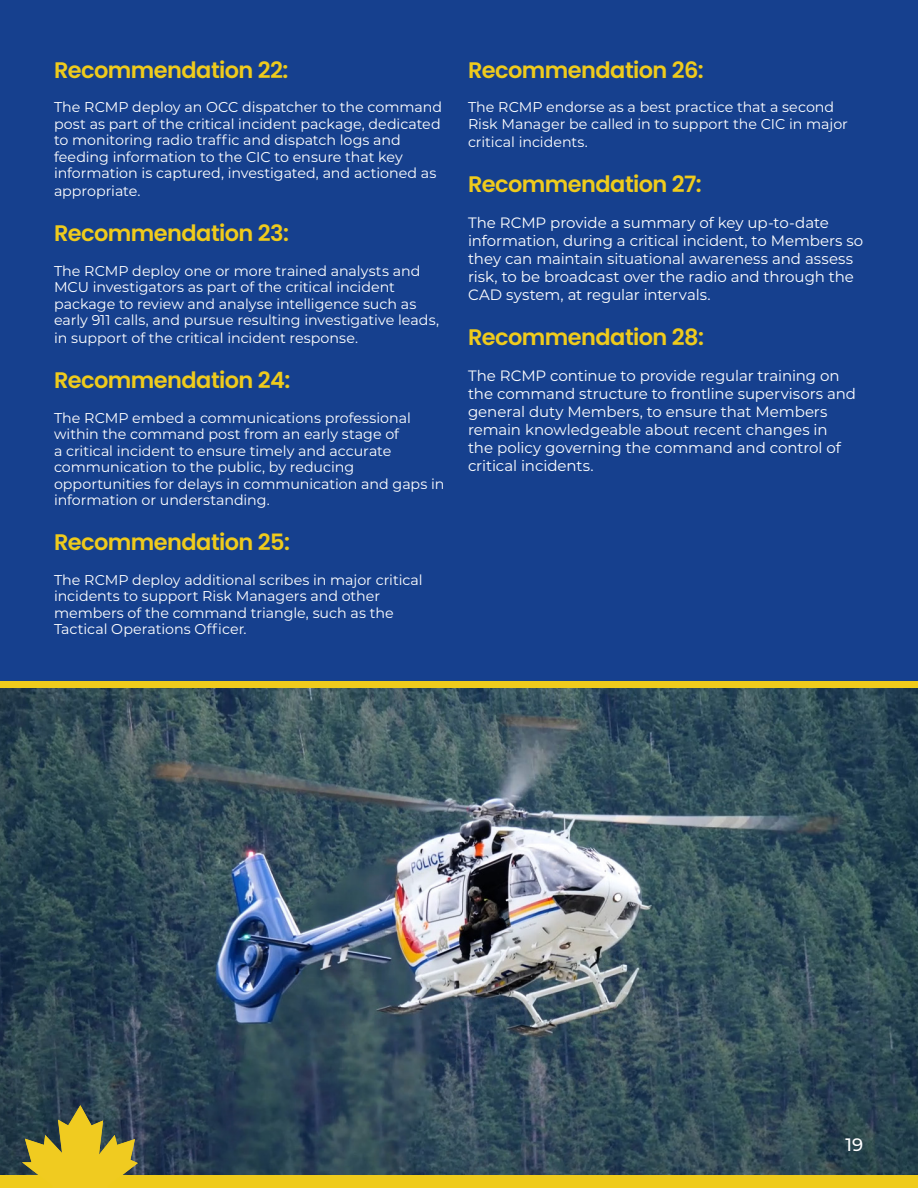
<style>
.page{position:relative;width:918px;height:1188px;background:#fff}
.page>*{position:absolute;margin:0;border:0;box-sizing:border-box;transform-origin:0 0}
.t1{font:600 22.5px "Poppins";letter-spacing:-.025em;color:#efcb1c}
.t2{font:500 18px "Montserrat";color:#fff}
.t3{font:15px/18px "Montserrat";letter-spacing:-.005em;color:#fff}
.t4{font:14.25px/16.5px "Montserrat";letter-spacing:-.005em;color:#fff}
</style>
<div class="page">
<img style="left:0;top:685px;width:918px;height:490px">
<img style="left:23px;top:1106px;width:115px;height:69px">
<div style="left:0;top:1175px;width:918px;height:13px;background:#efcb1c"></div>
<div style="left:0;top:0;width:918px;height:685px;background:#16408e"></div>
<div style="left:0;top:682px;width:917px;height:6px;background:#efcb1c"></div>
<p class="t1" style="left:54px;top:57px;width:236px">Recommendation 22:</p>
<p class="t4" style="left:54px;top:98px;width:390px">The RCMP deploy an OCC dispatcher to the command post as part of the critical incident package, dedicated to monitoring radio traffic and dispatch logs and feeding information to the CIC to ensure that key information is captured, investigated, and actioned as</p>
<p class="t4" style="left:54px;top:182px;width:88px">appropriate.</p>
<p class="t1" style="left:54px;top:220px;width:236px">Recommendation 23:</p>
<p class="t4" style="left:54px;top:262px;width:387px">The RCMP deploy one or more trained analysts and MCU investigators as part of the critical incident package to review and analyse intelligence such as early 911 calls, and pursue resulting investigative leads,</p>
<p class="t4" style="left:54px;top:329px;width:306px">in support of the critical incident response.</p>
<p class="t1" style="left:54px;top:367px;width:238px">Recommendation 24:</p>
<p class="t4" style="left:54px;top:409px;width:392px">The RCMP embed a communications professional within the command post from an early stage of<br>a critical incident to ensure timely and accurate communication to the public, by reducing opportunities for delays in communication and gaps in information or understanding.</p>
<p class="t1" style="left:54px;top:529px;width:237px">Recommendation 25:</p>
<p class="t4" style="left:54px;top:571px;width:370px">The RCMP deploy additional scribes in major critical incidents to support Risk Managers and other members of the command triangle, such as the Tactical Operations Officer.</p>
<p class="t1" style="left:468px;top:57px;width:237px">Recommendation 26:</p>
<p class="t4" style="left:468px;top:98px;width:382px">The RCMP endorse as a best practice that a second<br>Risk Manager be called in to support the CIC in major</p>
<p class="t4" style="left:468px;top:133px;width:122px">critical incidents.</p>
<p class="t1" style="left:468px;top:171px;width:235px">Recommendation 27:</p>
<p class="t3" style="left:468px;top:213px;width:397px">The RCMP provide a summary of key up-to-date information, during a critical incident, to Members so they can maintain situational awareness and assess risk, to be broadcast over the radio and through the CAD system, at regular intervals.</p>
<p class="t1" style="left:468px;top:324px;width:237px">Recommendation 28:</p>
<p class="t3" style="left:468px;top:366px;width:390px">The RCMP continue to provide regular training on the command structure to frontline supervisors and general duty Members, to ensure that Members remain knowledgeable about recent changes in the policy governing the command and control of critical incidents.</p>
<p class="t2" style="left:846px;top:1132px;width:19px">19</p>
</div>
